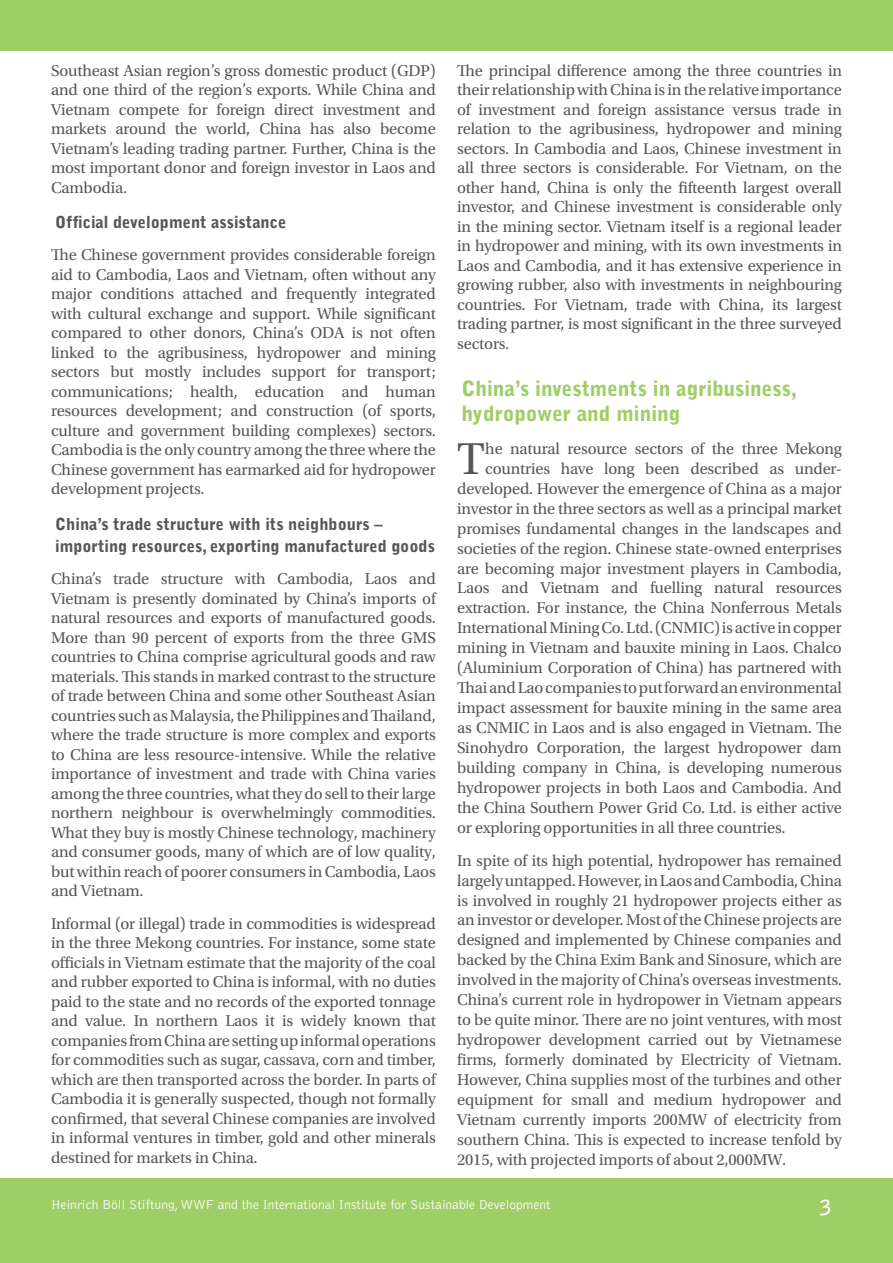
<style>
.page{position:relative;width:893px;height:1263px;background:#fff}
.page>*{position:absolute;margin:0;border:0;box-sizing:border-box;transform-origin:0 0}
.t1{font:47.1px "Utopia Std";color:#575757}
.t2{font:900 21px/25.5px "Bell Gothic Std";color:#9fce66}
.t3{font:700 21px "Bell Gothic Std";color:#fff}
.t4{font:16.5px/19.5px "Utopia Std";letter-spacing:-.01em;color:#575757;text-align:justify}
.t5{font:900 16.5px "Bell Gothic Std";color:#575757}
.t6{font:300 13.5px "Bell Gothic Std";color:#fff}
</style>
<div class="page">
<div style="left:0;top:1178px;width:893px;height:85px;background:#9fce66"></div>
<div style="left:0;top:0;width:893px;height:51px;background:#9fce66"></div>
<p class="t4" style="left:51px;top:61px;width:386px">Southeast Asian region’s gross domestic product (GDP) and one third of the region’s exports. While China and Vietnam compete for foreign direct investment and markets around the world, China has also become Vietnam’s leading trading partner. Further, China is the most important donor and foreign investor in Laos and Cambodia.</p>
<p class="t5" style="left:55px;top:213px;width:233px">Official development assistance</p>
<p class="t4" style="left:51px;top:246px;width:386px">The Chinese government provides considerable foreign aid to Cambodia, Laos and Vietnam, often without any major conditions attached and frequently integrated with cultural exchange and support. While significant compared to other donors, China’s ODA is not often linked to the agribusiness, hydropower and mining sectors but mostly includes support for transport; communications; health, education and human resources development; and construction (of sports, culture and government building complexes) sectors.<br>Cambodia is the only country among the three where the Chinese government has earmarked aid for hydropower development projects.</p>
<p class="t5" style="left:55px;top:514px;width:329px">China’s trade structure with its neighbours –</p>
<p class="t5" style="left:55px;top:537px;width:381px">importing resources, exporting manufactured goods</p>
<p class="t4" style="left:51px;top:570px;width:386px">China’s trade structure with Cambodia, Laos and Vietnam is presently dominated by China’s imports of natural resources and exports of manufactured goods.<br>More than 90 percent of exports from the three GMS countries to China comprise agricultural goods and raw materials. This stands in marked contrast to the structure of trade between China and some other Southeast Asian countries such as Malaysia, the Philippines and Thailand, where the trade structure is more complex and exports to China are less resource-intensive. While the relative importance of investment and trade with China varies among the three countries, what they do sell to their large northern neighbour is overwhelmingly commodities.<br>What they buy is mostly Chinese technology, machinery and consumer goods, many of which are of low quality, but within reach of poorer consumers in Cambodia, Laos and Vietnam.</p>
<p class="t4" style="left:51px;top:914px;width:386px">Informal (or illegal) trade in commodities is widespread in the three Mekong countries. For instance, some state officials in Vietnam estimate that the majority of the coal and rubber exported to China is informal, with no duties paid to the state and no records of the exported tonnage and value. In northern Laos it is widely known that companies from China are setting up informal operations for commodities such as sugar, cassava, corn and timber, which are then transported across the border. In parts of Cambodia it is generally suspected, though not formally confirmed, that several Chinese companies are involved in informal ventures in timber, gold and other minerals destined for markets in China.</p>
<p class="t4" style="left:457px;top:61px;width:386px">The principal difference among the three countries in their relationship with China is in the relative importance of investment and foreign assistance versus trade in relation to the agribusiness, hydropower and mining sectors. In Cambodia and Laos, Chinese investment in all three sectors is considerable. For Vietnam, on the other hand, China is only the fifteenth largest overall investor, and Chinese investment is considerable only in the mining sector. Vietnam itself is a regional leader in hydropower and mining, with its own investments in Laos and Cambodia, and it has extensive experience in growing rubber, also with investments in neighbouring countries. For Vietnam, trade with China, its largest trading partner, is most significant in the three surveyed sectors.</p>
<p class="t2" style="left:461px;top:376px;width:337px">China’s investments in agribusiness, hydropower and mining</p>
<p class="t1" style="left:457px;top:433px;width:29px">T</p>
<p class="t4" style="left:485px;top:439px;width:358px">he natural resource sectors of the three Mekong</p>
<p class="t4" style="left:485px;top:459px;width:358px">countries have long been described as under-</p>
<p class="t4" style="left:457px;top:479px;width:386px">developed. However the emergence of China as a major</p>
<p class="t4" style="left:457px;top:499px;width:386px">investor in the three sectors as well as a principal market</p>
<p class="t4" style="left:457px;top:519px;width:386px">promises fundamental changes in the landscapes and</p>
<p class="t4" style="left:457px;top:539px;width:386px">societies of the region. Chinese state-owned enterprises</p>
<p class="t4" style="left:457px;top:559px;width:386px">are becoming major investment players in Cambodia,</p>
<p class="t4" style="left:457px;top:579px;width:386px">Laos and Vietnam and fuelling natural resources</p>
<p class="t4" style="left:457px;top:599px;width:386px">extraction. For instance, the China Nonferrous Metals</p>
<p class="t4" style="left:457px;top:619px;width:386px">International Mining Co. Ltd. (CNMIC) is active in copper</p>
<p class="t4" style="left:457px;top:638px;width:386px">mining in Vietnam and bauxite mining in Laos. Chalco</p>
<p class="t4" style="left:457px;top:658px;width:386px">(Aluminium Corporation of China) has partnered with</p>
<p class="t4" style="left:457px;top:678px;width:386px">Thai and Lao companies to put forward an environmental</p>
<p class="t4" style="left:457px;top:698px;width:386px">impact assessment for bauxite mining in the same area</p>
<p class="t4" style="left:457px;top:718px;width:386px">as CNMIC in Laos and is also engaged in Vietnam. The</p>
<p class="t4" style="left:457px;top:738px;width:386px">Sinohydro Corporation, the largest hydropower dam</p>
<p class="t4" style="left:457px;top:758px;width:386px">building company in China, is developing numerous</p>
<p class="t4" style="left:457px;top:778px;width:386px">hydropower projects in both Laos and Cambodia. And</p>
<p class="t4" style="left:457px;top:798px;width:386px">the China Southern Power Grid Co. Ltd. is either active</p>
<p class="t4" style="left:457px;top:818px;width:330px">or exploring opportunities in all three countries.</p>
<p class="t4" style="left:457px;top:850px;width:386px;line-height:20px">In spite of its high potential, hydropower has remained largely untapped. However, in Laos and Cambodia, China is involved in roughly 21 hydropower projects either as an investor or developer. Most of the Chinese projects are designed and implemented by Chinese companies and backed by the China Exim Bank and Sinosure, which are involved in the majority of China’s overseas investments.<br>China’s current role in hydropower in Vietnam appears to be quite minor. There are no joint ventures, with most hydropower development carried out by Vietnamese firms, formerly dominated by Electricity of Vietnam.<br>However, China supplies most of the turbines and other equipment for small and medium hydropower and Vietnam currently imports 200MW of electricity from southern China. This is expected to increase tenfold by 2015, with projected imports of about 2,000MW.</p>
<p class="t6" style="left:51px;top:1197px;width:501px">Heinrich Böll Stiftung, WWF and the International Institute for Sustainable Development</p>
<p class="t3" style="left:820px;top:1194px;width:13px">3</p>
</div>
